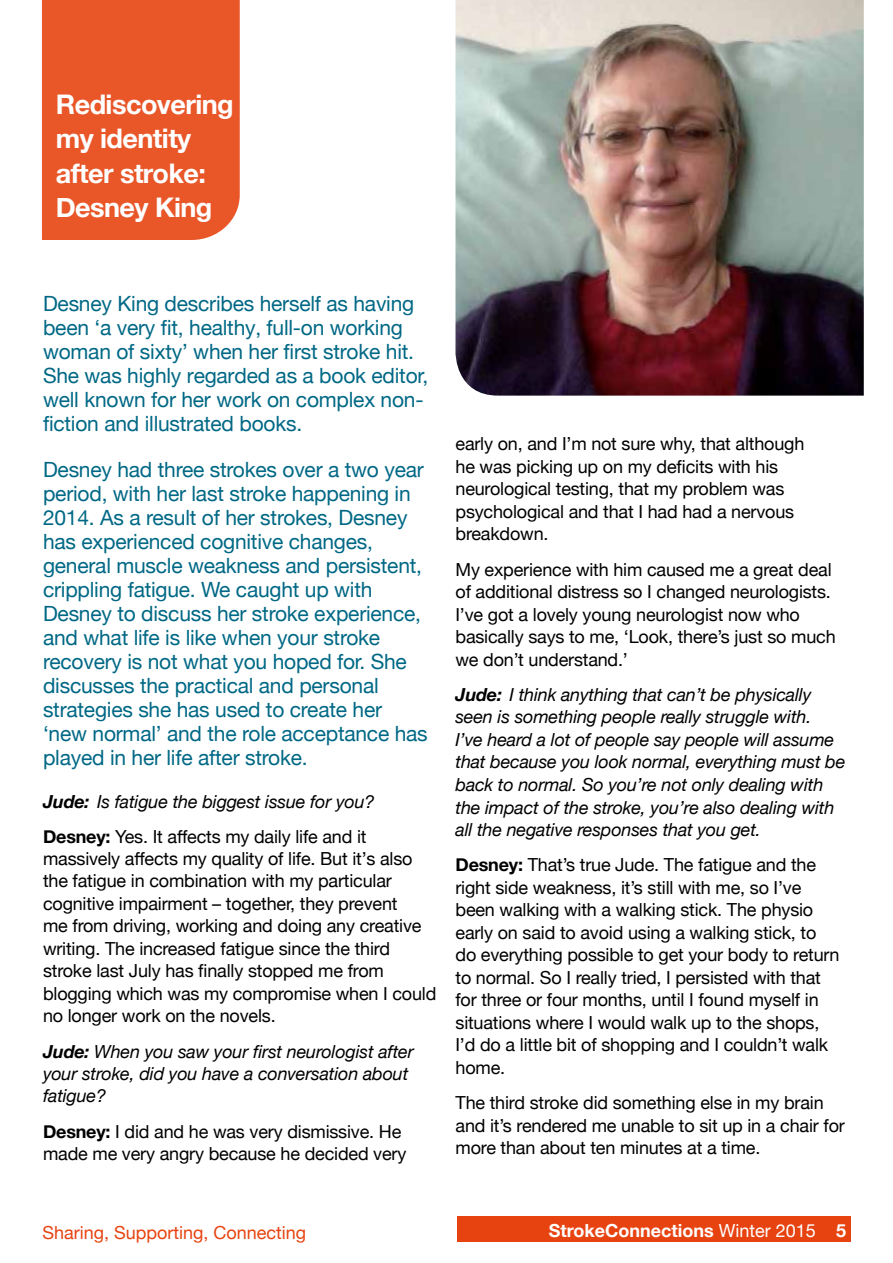
<style>
.page{position:relative;width:893px;height:1263px;background:#fff}
.page>*{position:absolute;margin:0;border:0;box-sizing:border-box;transform-origin:0 0}
.t1{font:700 27px/34.5px "Helvetica Neue";letter-spacing:-.02em;color:#fff}
.t2{font:21px/24px "Helvetica Neue";letter-spacing:-.01em;color:#006885}
.t3{font:18px/22.5px "Helvetica Neue";letter-spacing:-.01em;color:#000}
.t4{font:italic 18px/22.5px "Helvetica Neue";letter-spacing:-.01em;color:#000}
.t5{font:18px "Helvetica Neue";color:#e74310}
.t6{font:700 18px "Helvetica Neue";color:#fff}
.s1{font-weight:700}
.s2{font-weight:700;font-style:normal}
.s3{font-style:normal}
.s4{font-weight:400}
</style>
<div class="page">
<div style="left:457px;top:1216px;width:393px;height:26px;background:#e74310"></div>
<img style="left:455px;top:0;width:409px;height:396px">
<div style="left:42px;top:0;width:198px;height:240px;background:#e95628"></div>
<h1 class="t1" style="left:56px;top:87px;width:179px">Rediscovering my identity after stroke:<br>Desney King</h1>
<p class="t2" style="left:43px;top:293px;width:387px">Desney King describes herself as having been ‘a very fit, healthy, full-on working woman of sixty’ when her first stroke hit.<br>She was highly regarded as a book editor, well known for her work on complex non&shy;fiction and illustrated books.</p>
<p class="t2" style="left:43px;top:458px;width:386px">Desney had three strokes over a two year period, with her last stroke happening in 2014. As a result of her strokes, Desney has experienced cognitive changes, general muscle weakness and persistent, crippling fatigue. We caught up with Desney to discuss her stroke experience, and what life is like when your stroke recovery is not what you hoped for. She discusses the practical and personal strategies she has used to create her ‘new normal’ and the role acceptance has played in her life after stroke.</p>
<p class="t4" style="left:43px;top:786px;width:333px;line-height:34.3px"><span class="s1">Jude:</span> Is fatigue the biggest issue for you?<br><span class="s2">Desney:</span> <span class="s3">Yes. It affects my daily life and it</span></p>
<p class="t3" style="left:43px;top:848px;width:395px">massively affects my quality of life. But it’s also the fatigue in combination with my particular cognitive impairment – together, they prevent<br>me from driving, working and doing any creative writing. The increased fatigue since the third stroke last July has finally stopped me from blogging which was my compromise when I could no longer work on the novels.</p>
<p class="t4" style="left:43px;top:1041px;width:372px"><span class="s1">Jude:</span> When you saw your first neurologist after your stroke, did you have a conversation about fatigue?</p>
<p class="t3" style="left:43px;top:1121px;width:365px;line-height:22px"><span class="s1">Desney:</span> I did and he was very dismissive. He made me very angry because he decided very</p>
<p class="t3" style="left:455px;top:434px;width:350px">early on, and I’m not sure why, that although he was picking up on my deficits with his neurological testing, that my problem was psychological and that I had had a nervous breakdown.</p>
<p class="t3" style="left:455px;top:559px;width:382px">My experience with him caused me a great deal of additional distress so I changed neurologists.<br>I’ve got a lovely young neurologist now who basically says to me, ‘Look, there’s just so much we don’t understand.’</p>
<p class="t4" style="left:455px;top:684px;width:391px"><span class="s1">Jude:</span> I think anything that can’t be physically seen is something people really struggle with.<br>I’ve heard a lot of people say people will assume that because you look normal, everything must be back to normal. So you’re not only dealing with the impact of the stroke, you’re also dealing with all the negative responses that you get.</p>
<p class="t3" style="left:455px;top:855px;width:386px"><span class="s1">Desney:</span> That’s true Jude. The fatigue and the right side weakness, it’s still with me, so I’ve been walking with a walking stick. The physio early on said to avoid using a walking stick, to do everything possible to get your body to return to normal. So I really tried, I persisted with that for three or four months, until I found myself in situations where I would walk up to the shops, I’d do a little bit of shopping and I couldn’t walk home.</p>
<p class="t3" style="left:455px;top:1092px;width:391px">The third stroke did something else in my brain and it’s rendered me unable to sit up in a chair for more than about ten minutes at a time.</p>
<p class="t5" style="left:43px;top:1220px;width:265px">Sharing, Supporting, Connecting</p>
<p class="t6" style="left:549px;top:1217px;width:299px">StrokeConnections <span class="s4">Winter 2015</span> 5</p>
</div>
